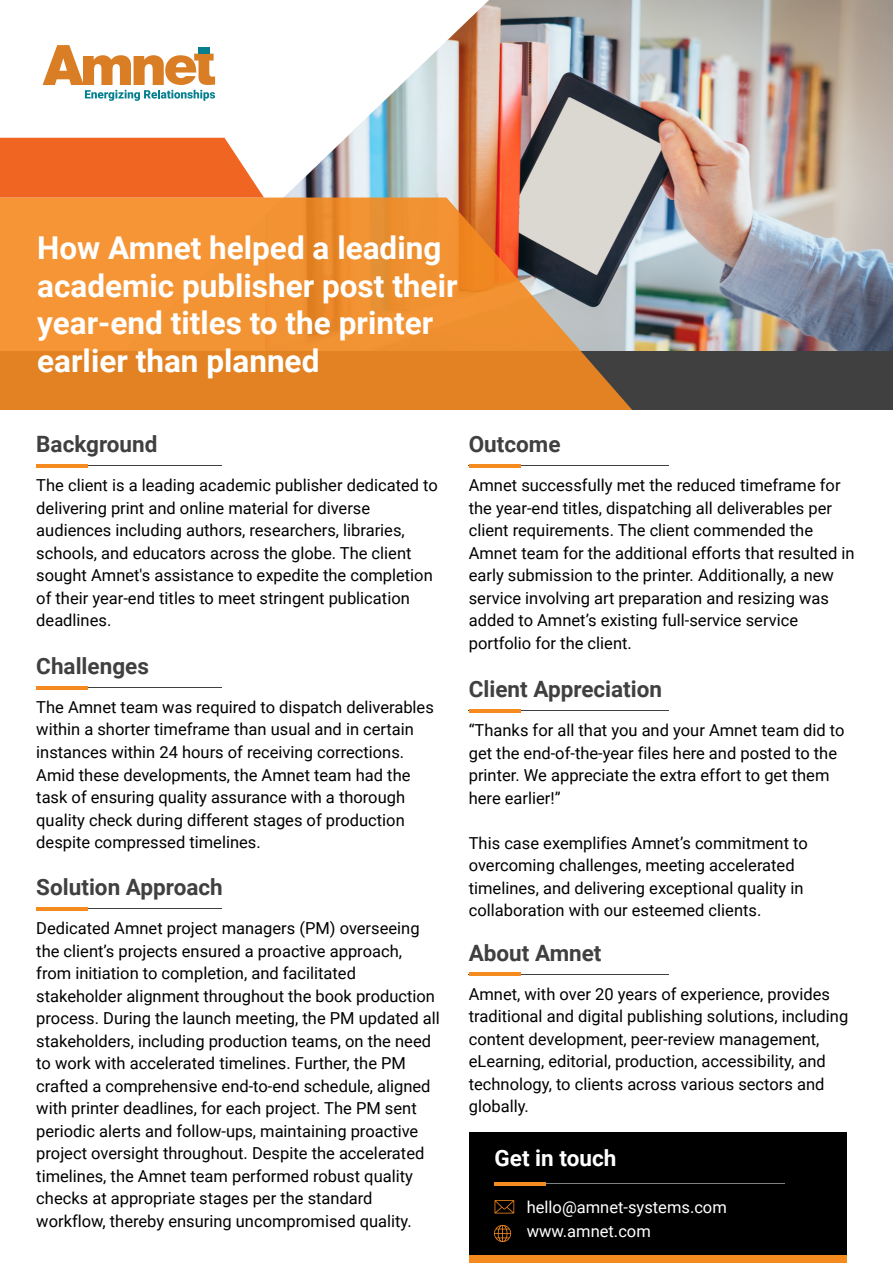
<style>
.page{position:relative;width:893px;height:1263px;background:#fff}
.page>*{position:absolute;margin:0;border:0;box-sizing:border-box;transform-origin:0 0}
.t1{font:700 31.5px/37.8px "Roboto";color:#fff}
.t2{font:700 22.5px "Roboto";color:#404041}
.t3{font:700 22.5px "Roboto";color:#fff}
.t4{font:16.5px/22.5px "Roboto";color:#000}
.t5{font:16.5px/24px "Roboto";color:#fff}
</style>
<div class="page">
<img style="left:265px;top:0;width:628px;height:351px">
<div style="left:0;top:351px;width:893px;height:59px;background:#404041"></div>
<svg style="left:0;top:198px;width:685px;height:212px;background:#da8d40"></svg>
<svg style="left:0;top:138px;width:264px;height:60px;background:#f27032"></svg>
<svg style="left:43px;top:45px;width:172px;height:56px"></svg>
<div style="left:198px;top:48px;width:11px;height:6px;background:#087f8d"></div>
<hr style="left:36px;top:687px;width:186px;height:1px;background:#404041">
<hr style="left:36px;top:686px;width:52px;height:3px;background:#f58a1f">
<hr style="left:36px;top:908px;width:186px;height:1px;background:#404041">
<hr style="left:36px;top:907px;width:52px;height:4px;background:#f58a1f">
<hr style="left:36px;top:465px;width:186px;height:1px;background:#404041">
<hr style="left:36px;top:464px;width:52px;height:4px;background:#f58a1f">
<div style="left:469px;top:1132px;width:377px;height:131px;background:#000"></div>
<div style="left:469px;top:1256px;width:377px;height:7px;background:#f58a1f"></div>
<hr style="left:494px;top:1184px;width:291px;height:1px;background:#808285">
<hr style="left:495px;top:1182px;width:51px;height:4px;background:#f58a1f">
<svg style="left:494px;top:1200px;width:20px;height:13px"></svg>
<svg style="left:494px;top:1225px;width:17px;height:17px"></svg>
<hr style="left:469px;top:465px;width:200px;height:1px;background:#404041">
<hr style="left:469px;top:464px;width:51px;height:4px;background:#f58a1f">
<hr style="left:469px;top:711px;width:200px;height:1px;background:#404041">
<hr style="left:469px;top:709px;width:51px;height:4px;background:#f58a1f">
<hr style="left:469px;top:974px;width:200px;height:1px;background:#404041">
<hr style="left:469px;top:972px;width:51px;height:4px;background:#f58a1f">
<h1 class="t1" style="left:37px;top:227px;width:422px">How Amnet helped a leading academic publisher post their year-end titles to the printer earlier than planned</h1>
<h2 class="t2" style="left:36px;top:429px;width:123px">Background</h2>
<p class="t4" style="left:36px;top:473px;width:403px">The client is a leading academic publisher dedicated to delivering print and online material for diverse audiences including authors, researchers, libraries, schools, and educators across the globe. The client sought Amnet's assistance to expedite the completion of their year-end titles to meet stringent publication deadlines.</p>
<h2 class="t2" style="left:36px;top:650px;width:114px">Challenges</h2>
<p class="t4" style="left:36px;top:695px;width:399px">The Amnet team was required to dispatch deliverables within a shorter timeframe than usual and in certain instances within 24 hours of receiving corrections.<br>Amid these developments, the Amnet team had the task of ensuring quality assurance with a thorough quality check during different stages of production despite compressed timelines.</p>
<h2 class="t2" style="left:36px;top:871px;width:188px">Solution Approach</h2>
<p class="t4" style="left:36px;top:916px;width:405px">Dedicated Amnet project managers (PM) overseeing the client’s projects ensured a proactive approach, from initiation to completion, and facilitated stakeholder alignment throughout the book production process. During the launch meeting, the PM updated all stakeholders, including production teams, on the need to work with accelerated timelines. Further, the PM crafted a comprehensive end-to-end schedule, aligned with printer deadlines, for each project. The PM sent periodic alerts and follow-ups, maintaining proactive project oversight throughout. Despite the accelerated timelines, the Amnet team performed robust quality checks at appropriate stages per the standard workflow, thereby ensuring uncompromised quality.</p>
<h2 class="t2" style="left:469px;top:429px;width:93px">Outcome</h2>
<p class="t4" style="left:469px;top:473px;width:387px">Amnet successfully met the reduced timeframe for the year-end titles, dispatching all deliverables per client requirements. The client commended the Amnet team for the additional efforts that resulted in early submission to the printer. Additionally, a new service involving art preparation and resizing was added to Amnet’s existing full-service service portfolio for the client.</p>
<h2 class="t2" style="left:469px;top:674px;width:195px">Client Appreciation</h2>
<p class="t4" style="left:469px;top:718px;width:377px">“Thanks for all that you and your Amnet team did to get the end-of-the-year files here and posted to the printer. We appreciate the extra effort to get them here earlier!”</p>
<p class="t4" style="left:469px;top:831px;width:340px">This case exemplifies Amnet’s commitment to overcoming challenges, meeting accelerated timelines, and delivering exceptional quality in collaboration with our esteemed clients.</p>
<h2 class="t2" style="left:469px;top:937px;width:134px">About Amnet</h2>
<p class="t4" style="left:469px;top:982px;width:381px">Amnet, with over 20 years of experience, provides traditional and digital publishing solutions, including content development, peer-review management, eLearning, editorial, production, accessibility, and technology, to clients across various sectors and globally.</p>
<h2 class="t3" style="left:494px;top:1142px;width:123px">Get in touch</h2>
<p class="t5" style="left:527px;top:1194px;width:202px">hello@amnet-systems.com www.amnet.com</p>
</div>
